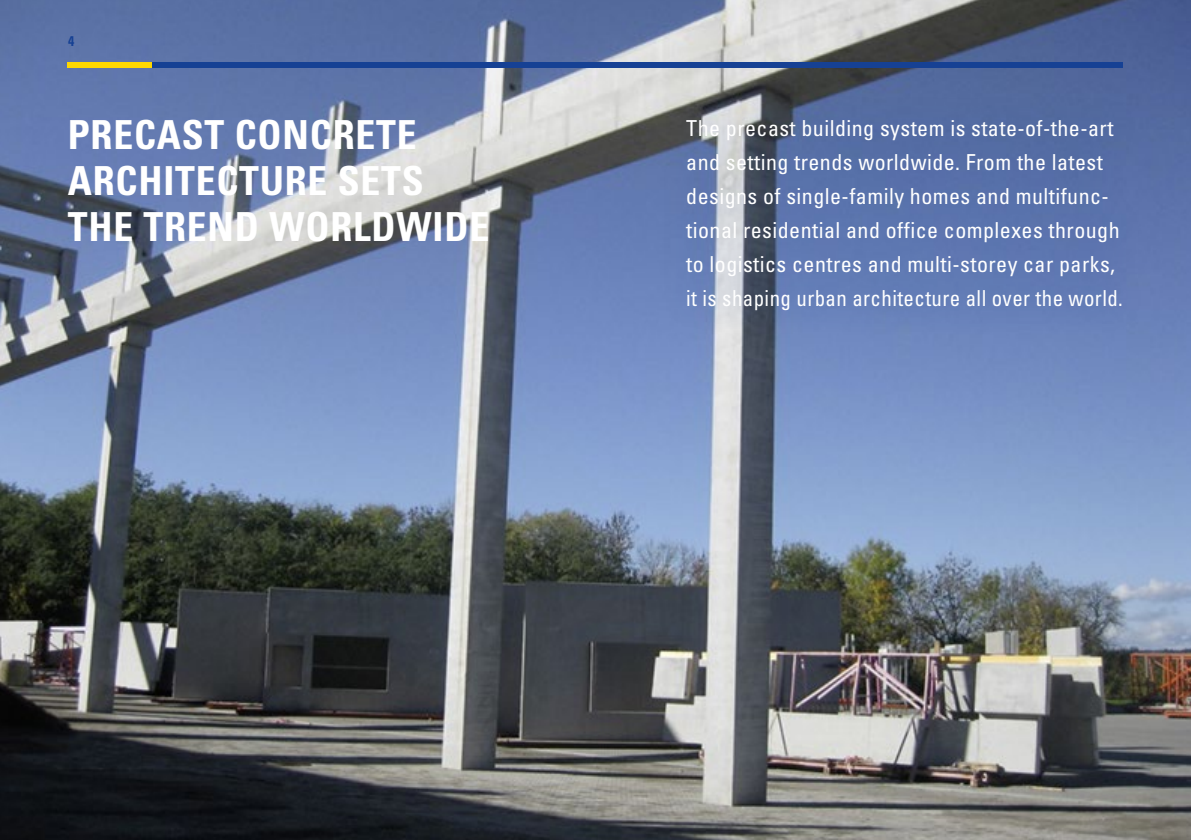
<style>
.page{position:relative;width:1191px;height:840px;background:#fff}
.page>*{position:absolute;margin:0;border:0;box-sizing:border-box;transform-origin:0 0}
.t1{font:700 condensed 40px/46px "Univers LT Std";letter-spacing:.02em;color:#fff}
.t2{font:condensed 22px/34px "Univers LT Std";letter-spacing:.02em;color:#fff}
.t3{font:700 condensed 14px "Univers LT Std";color:#164194}
</style>
<div class="page">
<img style="left:0;top:0;width:1191px;height:839px">
<div style="left:68px;top:62px;width:85px;height:6px;background:#ffd800"></div>
<div style="left:153px;top:62px;width:970px;height:6px;background:#164194"></div>
<div style="left:657px;top:89px;width:490px;height:249px;background:#164194;opacity:.5"></div>
<p class="t3" style="left:68px;top:32px;width:8px">4</p>
<h1 class="t1" style="left:68px;top:111px;width:423px">PRECAST CONCRETE<br>ARCHITECTURE SETS<br>THE TREND WORLDWIDE</h1>
<p class="t2" style="left:686px;top:111px;width:438px">The precast building system is state-of-the-art and setting trends worldwide. From the latest designs of single-family homes and multifunc&shy;tional residential and office complexes through to logistics centres and multi-storey car parks, it is shaping urban architecture all over the world.</p>
</div>
